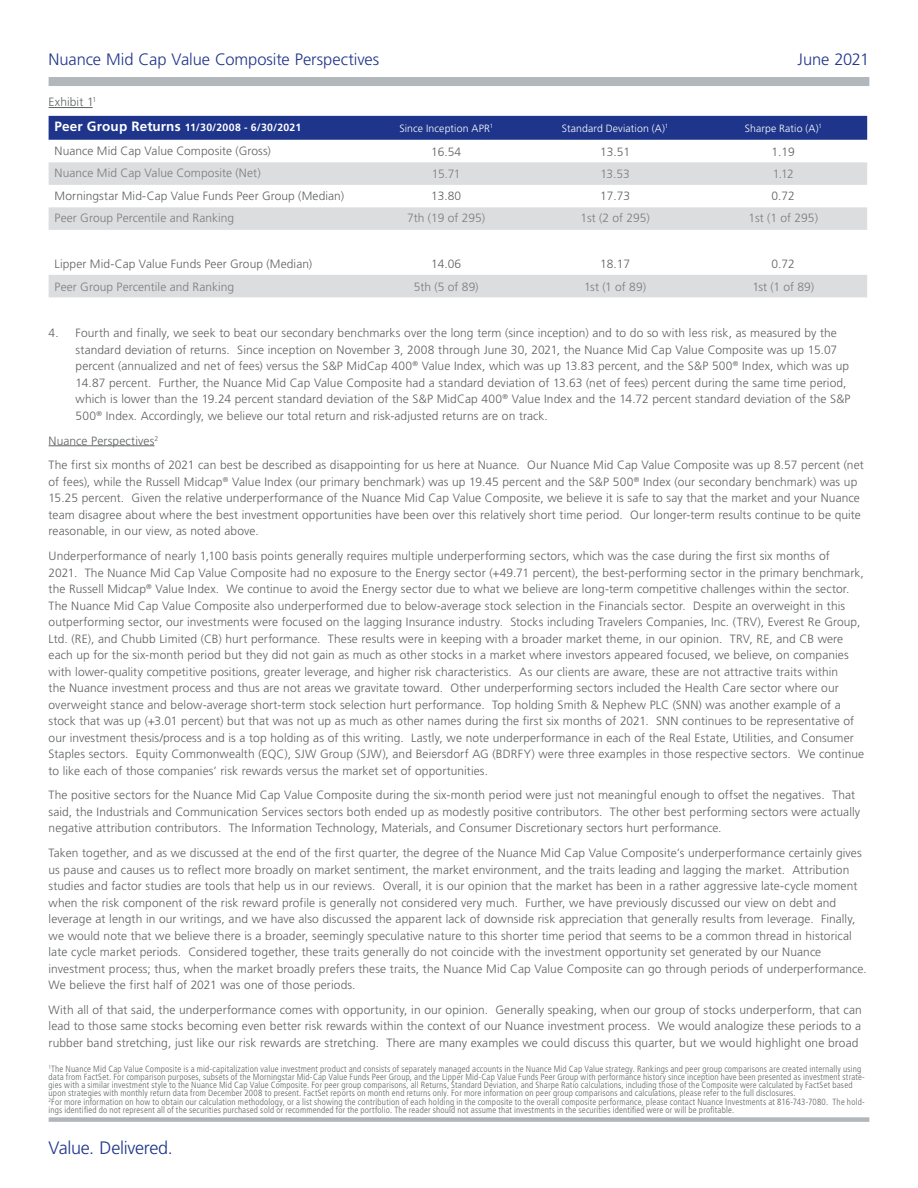
<style>
.page{position:relative;width:918px;height:1188px;background:#fff}
.page>*{position:absolute;margin:0;border:0;box-sizing:border-box;transform-origin:0 0}
.t1{font:300 18px "Frutiger LT Std";letter-spacing:-.015em;color:#1e358b}
.Subhead-Blue{font:300 16.5px "Frutiger LT Std";letter-spacing:-.005em;color:#21368b}
.Subhead-withRule{font:300 12px/16.5px "Frutiger LT Std";letter-spacing:.005em;color:#5f6162}
.t2{font:300 12px "Frutiger LT Std";letter-spacing:.005em;color:#7e7c7d}
.t3{font:300 10.5px "Frutiger LT Std";letter-spacing:.01em;color:#fff}
.Subhead-withRule-2{font:700 10.5px "Frutiger LT Std";letter-spacing:.025em;color:#fff}
.t4{font:300 condensed 9px/8.2px "Frutiger LT Std";letter-spacing:.02em;color:#5f6162}
.s1{font-size:13.5px}
</style>
<div class="page">
<div style="left:49px;top:1117px;width:820px;height:5px;background:#b2b7bb"></div>
<hr style="left:49px;top:445px;width:106px;height:1px;background:#5f6162">
<div style="left:49px;top:116px;width:818px;height:24px;background:#1e358b"></div>
<svg style="left:49px;top:162px;width:818px;height:135px"></svg>
<hr style="left:49px;top:107px;width:44px;height:1px;background:#5f6162">
<div style="left:49px;top:77px;width:820px;height:9px;background:#b2b7bb"></div>
<p class="Subhead-Blue" style="left:49px;top:50px;width:332px">Nuance Mid Cap Value Composite Perspectives</p>
<p class="Subhead-Blue" style="left:798px;top:50px;width:73px">June 2021</p>
<p class="Subhead-withRule" style="left:49px;top:94px;width:49px">Exhibit 1<sup>1</sup></p>
<p class="Subhead-withRule-2" style="left:55px;top:121px;width:248px"><span class="s1">Peer Group Returns</span> 11/30/2008 - 6/30/2021</p>
<p class="t3" style="left:399px;top:122px;width:95px">Since Inception APR<sup>1</sup></p>
<p class="t3" style="left:562px;top:122px;width:108px">Standard Deviation (A)<sup>1</sup></p>
<p class="t3" style="left:745px;top:122px;width:79px">Sharpe Ratio (A)<sup>1</sup></p>
<p class="Subhead-withRule" style="left:55px;top:143px;width:218px">Nuance Mid Cap Value Composite (Gross)</p>
<p class="Subhead-withRule" style="left:431px;top:143px;width:32px">16.54</p>
<p class="Subhead-withRule" style="left:600px;top:143px;width:32px">13.51</p>
<p class="Subhead-withRule" style="left:772px;top:143px;width:25px">1.19</p>
<p class="t2" style="left:55px;top:166px;width:208px">Nuance Mid Cap Value Composite (Net)</p>
<p class="t2" style="left:432px;top:167px;width:30px">15.71</p>
<p class="t2" style="left:600px;top:167px;width:31px">13.53</p>
<p class="t2" style="left:773px;top:167px;width:23px">1.12</p>
<p class="Subhead-withRule" style="left:55px;top:188px;width:291px">Morningstar Mid-Cap Value Funds Peer Group (Median)</p>
<p class="Subhead-withRule" style="left:431px;top:188px;width:32px">13.80</p>
<p class="Subhead-withRule" style="left:600px;top:188px;width:32px">17.73</p>
<p class="Subhead-withRule" style="left:772px;top:188px;width:25px">0.72</p>
<p class="t2" style="left:55px;top:211px;width:181px">Peer Group Percentile and Ranking</p>
<p class="t2" style="left:407px;top:211px;width:80px">7th (19 of 295)</p>
<p class="t2" style="left:580px;top:211px;width:71px">1st (2 of 295)</p>
<p class="t2" style="left:749px;top:211px;width:71px">1st (1 of 295)</p>
<p class="Subhead-withRule" style="left:55px;top:256px;width:259px">Lipper Mid-Cap Value Funds Peer Group (Median)</p>
<p class="Subhead-withRule" style="left:431px;top:256px;width:32px">14.06</p>
<p class="Subhead-withRule" style="left:600px;top:256px;width:32px">18.17</p>
<p class="Subhead-withRule" style="left:772px;top:256px;width:25px">0.72</p>
<p class="t2" style="left:55px;top:280px;width:181px">Peer Group Percentile and Ranking</p>
<p class="t2" style="left:414px;top:280px;width:66px">5th (5 of 89)</p>
<p class="t2" style="left:584px;top:280px;width:63px">1st (1 of 89)</p>
<p class="t2" style="left:752px;top:280px;width:63px">1st (1 of 89)</p>
<p class="Subhead-withRule" style="left:76px;top:325px;width:776px;text-indent:-27px">4. Fourth and finally, we seek to beat our secondary benchmarks over the long term (since inception) and to do so with less risk, as measured by the standard deviation of returns. Since inception on November 3, 2008 through June 30, 2021, the Nuance Mid Cap Value Composite was up 15.07 percent (annualized and net of fees) versus the S&amp;P MidCap 400<sup>®</sup> Value Index, which was up 13.83 percent, and the S&amp;P 500<sup>®</sup> Index, which was up 14.87 percent. Further, the Nuance Mid Cap Value Composite had a standard deviation of 13.63 (net of fees) percent during the same time period, which is lower than the 19.24 percent standard deviation of the S&amp;P MidCap 400<sup>®</sup> Value Index and the 14.72 percent standard deviation of the S&amp;P 500<sup>®</sup> Index. Accordingly, we believe our total return and risk-adjusted returns are on track.</p>
<p class="Subhead-withRule" style="left:49px;top:432px;width:111px">Nuance Perspectives<sup>2</sup></p>
<p class="Subhead-withRule" style="left:49px;top:457px;width:817px">The first six months of 2021 can best be described as disappointing for us here at Nuance. Our Nuance Mid Cap Value Composite was up 8.57 percent (net of fees), while the Russell Midcap<sup>®</sup> Value Index (our primary benchmark) was up 19.45 percent and the S&amp;P 500<sup>®</sup> Index (our secondary benchmark) was up 15.25 percent. Given the relative underperformance of the Nuance Mid Cap Value Composite, we believe it is safe to say that the market and your Nuance team disagree about where the best investment opportunities have been over this relatively short time period. Our longer-term results continue to be quite reasonable, in our view, as noted above.</p>
<p class="Subhead-withRule" style="left:49px;top:548px;width:817px">Underperformance of nearly 1,100 basis points generally requires multiple underperforming sectors, which was the case during the first six months of<br>2021. The Nuance Mid Cap Value Composite had no exposure to the Energy sector (+49.71 percent), the best-performing sector in the primary benchmark, the Russell Midcap<sup>®</sup> Value Index. We continue to avoid the Energy sector due to what we believe are long-term competitive challenges within the sector.<br>The Nuance Mid Cap Value Composite also underperformed due to below-average stock selection in the Financials sector. Despite an overweight in this outperforming sector, our investments were focused on the lagging Insurance industry. Stocks including Travelers Companies, Inc. (TRV), Everest Re Group, Ltd. (RE), and Chubb Limited (CB) hurt performance. These results were in keeping with a broader market theme, in our opinion. TRV, RE, and CB were each up for the six-month period but they did not gain as much as other stocks in a market where investors appeared focused, we believe, on companies with lower-quality competitive positions, greater leverage, and higher risk characteristics. As our clients are aware, these are not attractive traits within<br>the Nuance investment process and thus are not areas we gravitate toward. Other underperforming sectors included the Health Care sector where our overweight stance and below-average short-term stock selection hurt performance. Top holding Smith &amp; Nephew PLC (SNN) was another example of a stock that was up (+3.01 percent) but that was not up as much as other names during the first six months of 2021. SNN continues to be representative of our investment thesis/process and is a top holding as of this writing. Lastly, we note underperformance in each of the Real Estate, Utilities, and Consumer Staples sectors. Equity Commonwealth (EQC), SJW Group (SJW), and Beiersdorf AG (BDRFY) were three examples in those respective sectors. We continue to like each of those companies’ risk rewards versus the market set of opportunities.</p>
<p class="Subhead-withRule" style="left:49px;top:787px;width:813px">The positive sectors for the Nuance Mid Cap Value Composite during the six-month period were just not meaningful enough to offset the negatives. That said, the Industrials and Communication Services sectors both ended up as modestly positive contributors. The other best performing sectors were actually negative attribution contributors. The Information Technology, Materials, and Consumer Discretionary sectors hurt performance.</p>
<p class="Subhead-withRule" style="left:49px;top:845px;width:820px">Taken together, and as we discussed at the end of the first quarter, the degree of the Nuance Mid Cap Value Composite’s underperformance certainly gives us pause and causes us to reflect more broadly on market sentiment, the market environment, and the traits leading and lagging the market. Attribution studies and factor studies are tools that help us in our reviews. Overall, it is our opinion that the market has been in a rather aggressive late-cycle moment when the risk component of the risk reward profile is generally not considered very much. Further, we have previously discussed our view on debt and leverage at length in our writings, and we have also discussed the apparent lack of downside risk appreciation that generally results from leverage. Finally, we would note that we believe there is a broader, seemingly speculative nature to this shorter time period that seems to be a common thread in historical late cycle market periods. Considered together, these traits generally do not coincide with the investment opportunity set generated by our Nuance investment process; thus, when the market broadly prefers these traits, the Nuance Mid Cap Value Composite can go through periods of underperformance.<br>We believe the first half of 2021 was one of those periods.</p>
<p class="Subhead-withRule" style="left:49px;top:1002px;width:815px;text-align:justify">With all of that said, the underperformance comes with opportunity, in our opinion. Generally speaking, when our group of stocks underperform, that can lead to those same stocks becoming even better risk rewards within the context of our Nuance investment process. We would analogize these periods to a rubber band stretching, just like our risk rewards are stretching. There are many examples we could discuss this quarter, but we would highlight one broad</p>
<p class="t4" style="left:49px;top:1064px;width:818px"><sup>1</sup>The Nuance Mid Cap Value Composite is a mid-capitalization value investment product and consists of separately managed accounts in the Nuance Mid Cap Value strategy. Rankings and peer group comparisons are created internally using data from FactSet. For comparison purposes, subsets of the Morningstar Mid-Cap Value Funds Peer Group, and the Lipper Mid-Cap Value Funds Peer Group with performance history since inception have been presented as investment strate&shy;gies with a similar investment style to the Nuance Mid Cap Value Composite. For peer group comparisons, all Returns, Standard Deviation, and Sharpe Ratio calculations, including those of the Composite were calculated by FactSet based upon strategies with monthly return data from December 2008 to present. FactSet reports on month end returns only. For more information on peer group comparisons and calculations, please refer to the full disclosures.<br><sup>2</sup>For more information on how to obtain our calculation methodology, or a list showing the contribution of each holding in the composite to the overall composite performance, please contact Nuance Investments at 816-743-7080. The hold&shy;ings identified do not represent all of the securities purchased sold or recommended for the portfolio. The reader should not assume that investments in the securities identified were or will be profitable.</p>
<h1 class="t1" style="left:49px;top:1138px;width:126px">Value. Delivered.</h1>
</div>
